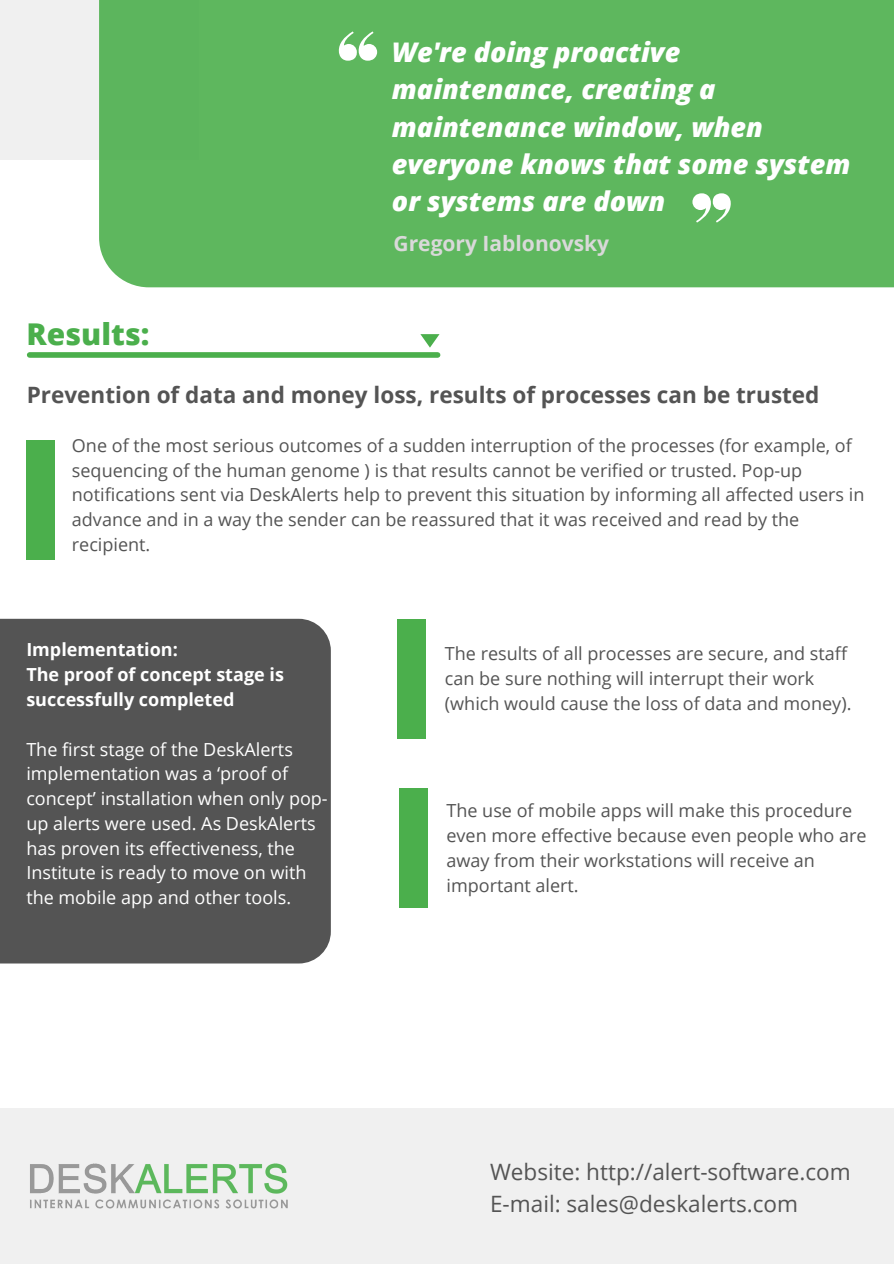
<style>
.page{position:relative;width:894px;height:1264px;background:#fff}
.page>*{position:absolute;margin:0;border:0;box-sizing:border-box;transform-origin:0 0}
.t1{font:800 30px "Open Sans";color:#4baf4c}
.t2{font:italic 800 27px/37.2px "Open Sans";color:#fff}
.t3{font:22.5px "Open Sans";color:#545454}
.t4{font:700 22.5px "Open Sans";color:#545454}
.t5{font:700 21px "Open Sans";color:#d9d9d9}
.t6{font:18px/24.8px "Open Sans";color:#545454}
.t7{font:18px/24.8px "Open Sans";color:#fff}
.t8{font:700 18px/24.8px "Open Sans";color:#fff}
</style>
<div class="page">
<div style="left:0;top:0;width:198px;height:160px;background:#f0f0f0"></div>
<div style="left:99px;top:0;width:794px;height:287px;background:#5eb75e"></div>
<div style="left:0;top:618px;width:331px;height:345px;background:#545454"></div>
<div style="left:30px;top:352px;width:407px;height:6px;background:#4baf4c"></div>
<svg style="left:420px;top:334px;width:19px;height:13px"></svg>
<svg style="left:339px;top:31px;width:38px;height:30px"></svg>
<svg style="left:692px;top:193px;width:38px;height:29px"></svg>
<div style="left:27px;top:440px;width:28px;height:119px;background:#4baf4c"></div>
<div style="left:397px;top:619px;width:29px;height:119px;background:#4baf4c"></div>
<div style="left:399px;top:788px;width:28px;height:120px;background:#4baf4c"></div>
<div style="left:0;top:1108px;width:893px;height:155px;background:#f0f0f0"></div>
<img style="left:30px;top:1163px;width:258px;height:46px">
<p class="t2" style="left:392px;top:33px;width:460px">We're doing proactive maintenance, creating a maintenance window, when everyone knows that some system or systems are down</p>
<p class="t1" style="left:26px;top:312px;width:125px">Results:</p>
<p class="t5" style="left:393px;top:229px;width:217px">Gregory Iablonovsky</p>
<p class="t4" style="left:27px;top:379px;width:794px">Prevention of data and money loss, results of processes can be trusted</p>
<p class="t6" style="left:72px;top:432px;width:793px">One of the most serious outcomes of a sudden interruption of the processes (for example, of sequencing of the human genome ) is that results cannot be verified or trusted. Pop-up notifications sent via DeskAlerts help to prevent this situation by informing all affected users in advance and in a way the sender can be reassured that it was received and read by the recipient.</p>
<p class="t8" style="left:26px;top:637px;width:153px">Implementation:</p>
<p class="t8" style="left:26px;top:662px;width:259px">The proof of concept stage is successfully completed</p>
<p class="t7" style="left:26px;top:736px;width:303px">The first stage of the DeskAlerts implementation was a ‘proof of concept’ installation when only pop&shy;up alerts were used. As DeskAlerts has proven its effectiveness, the Institute is ready to move on with the mobile app and other tools.</p>
<p class="t6" style="left:445px;top:640px;width:408px">The results of all processes are secure, and staff can be sure nothing will interrupt their work (which would cause the loss of data and money).</p>
<p class="t6" style="left:446px;top:798px;width:421px">The use of mobile apps will make this procedure even more effective because even people who are away from their workstations will receive an important alert.</p>
<p class="t3" style="left:490px;top:1156px;width:362px">Website: http://alert-software.com</p>
<p class="t3" style="left:490px;top:1187px;width:309px">E-mail: sales@deskalerts.com</p>
</div>
